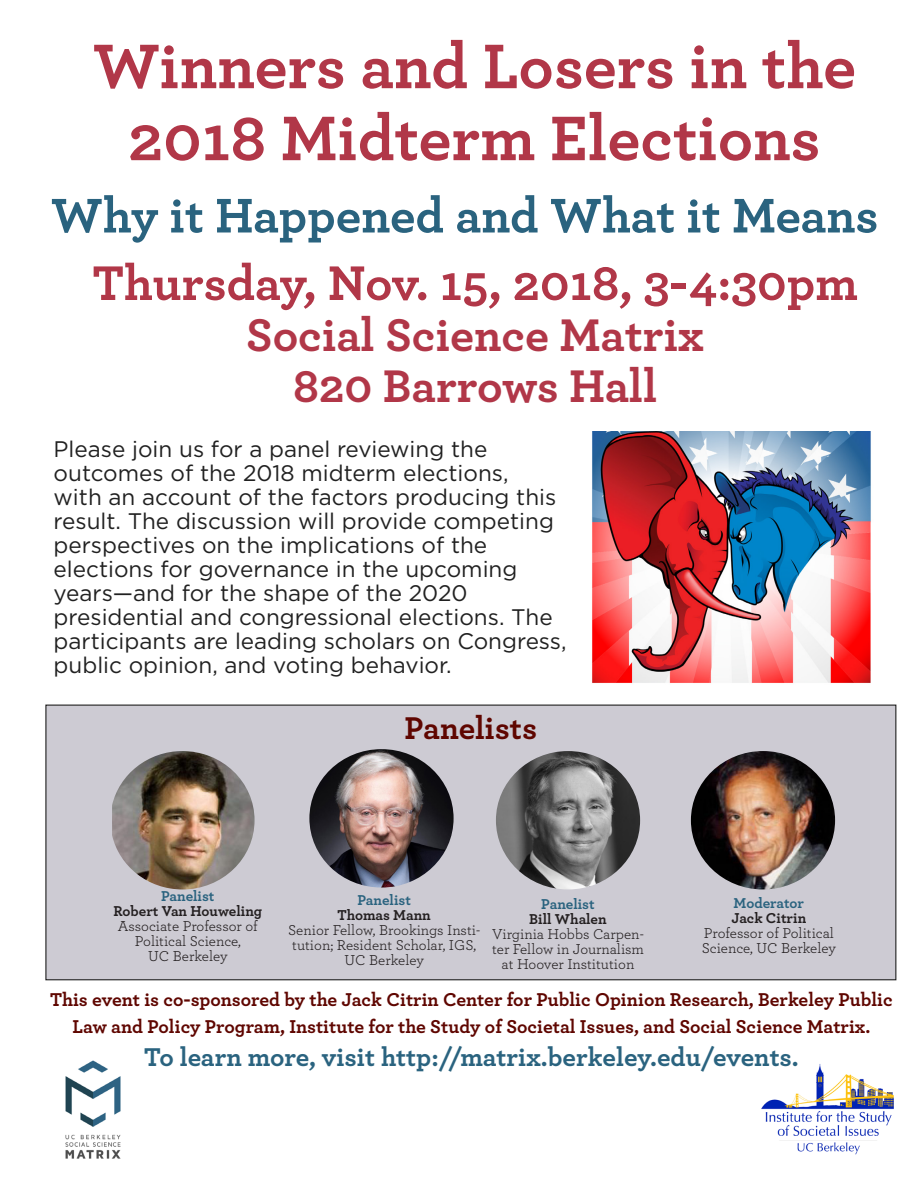
<style>
.page{position:relative;width:918px;height:1188px;background:#fff}
.page>*{position:absolute;margin:0;border:0;box-sizing:border-box;transform-origin:0 0}
.t1{font:700 66px "Archer";color:#b13748}
.t2{font:700 51px "Archer";color:#b13748}
.t3{font:700 51px "Archer";color:#2a637f}
.t4{font:700 48px "Archer";color:#b13748}
.t5{font:700 33px "Archer";color:#5f0600}
.t6{font:700 27px "Archer";color:#2a637f}
.t7{font:22.5px/24px "Gotham";color:#212121}
.t8{font:700 19.5px/27px "Archer";color:#5f0600;text-align:center}
.t9{font:15px/15px "Archer";color:#231f20;text-align:center}
.t10{font:700 15px "Archer";color:#231f20}
.t11{font:700 15px "Archer";color:#2a637f}
</style>
<div class="page">
<div style="left:45px;top:705px;width:851px;height:275px;background:#cdcbd3;border:1px solid #212121"></div>
<img style="left:112px;top:751px;width:143px;height:138px">
<img style="left:309px;top:749px;width:145px;height:139px">
<img style="left:496px;top:751px;width:144px;height:138px">
<img style="left:691px;top:751px;width:144px;height:138px">
<img style="left:592px;top:432px;width:279px;height:251px">
<img style="left:65px;top:1060px;width:56px;height:99px">
<img style="left:761px;top:1064px;width:133px;height:91px">
<p class="t1" style="left:93px;top:14px;width:765px">Winners and Losers in the</p>
<p class="t1" style="left:128px;top:86px;width:694px">2018 Midterm Elections</p>
<p class="t3" style="left:51px;top:175px;width:829px">Why it Happened and What it Means</p>
<p class="t2" style="left:92px;top:243px;width:767px">Thursday, Nov. 15, 2018, 3-4:30pm</p>
<p class="t4" style="left:246px;top:297px;width:459px">Social Science Matrix</p>
<p class="t4" style="left:293px;top:348px;width:366px">820 Barrows Hall</p>
<p class="t7" style="left:54px;top:437px;width:515px">Please join us for a panel reviewing the outcomes of the 2018 midterm elections,<br>with an account of the factors producing this result. The discussion will provide competing perspectives on the implications of the elections for governance in the upcoming years—and for the shape of the 2020 presidential and congressional elections. The participants are leading scholars on Congress, public opinion, and voting behavior.</p>
<p class="t5" style="left:405px;top:702px;width:134px">Panelists</p>
<p class="t11" style="left:161px;top:885px;width:55px">Panelist</p>
<p class="t10" style="left:113px;top:900px;width:150px">Robert Van Houweling</p>
<p class="t9" style="left:118px;top:918px;width:141px">Associate Professor of</p>
<p class="t9" style="left:135px;top:933px;width:108px">Political Science,</p>
<p class="t9" style="left:148px;top:948px;width:81px">UC Berkeley</p>
<p class="t11" style="left:358px;top:888px;width:55px">Panelist</p>
<p class="t10" style="left:338px;top:903px;width:95px">Thomas Mann</p>
<p class="t9" style="left:288px;top:922px;width:193px">Senior Fellow, Brookings Insti&shy;tution; Resident Scholar, IGS,<br>UC Berkeley</p>
<p class="t11" style="left:541px;top:892px;width:55px">Panelist</p>
<p class="t10" style="left:529px;top:907px;width:79px">Bill Whalen</p>
<p class="t9" style="left:492px;top:926px;width:153px">Virginia Hobbs Carpen&shy;ter Fellow in Journalism at Hoover Institution</p>
<p class="t11" style="left:734px;top:891px;width:72px">Moderator</p>
<p class="t10" style="left:732px;top:906px;width:76px">Jack Citrin</p>
<p class="t9" style="left:702px;top:925px;width:136px;text-align:left">Professor of Political<br>Science, UC Berkeley</p>
<p class="t8" style="left:50px;top:984px;width:844px">This event is co-sponsored by the Jack Citrin Center for Public Opinion Research, Berkeley Public<br>Law and Policy Program, Institute for the Study of Societal Issues, and Social Science Matrix.</p>
<p class="t6" style="left:144px;top:1036px;width:656px">To learn more, visit http://matrix.berkeley.edu/events.</p>
</div>
